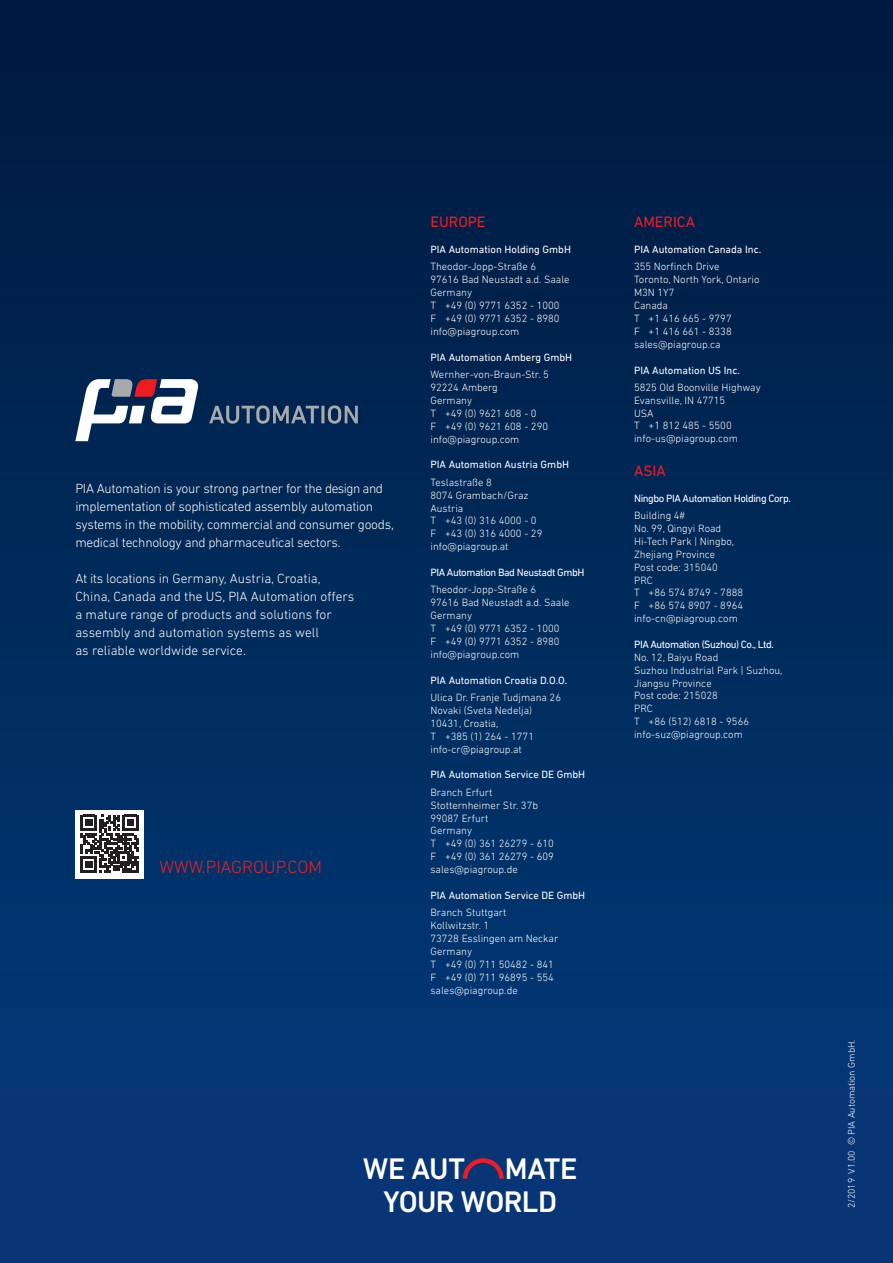
<style>
.page{position:relative;width:893px;height:1263px;background:#fff}
.page>*{position:absolute;margin:0;border:0;box-sizing:border-box;transform-origin:0 0}
.t1{font:500 30.3px/33px "DIN Next LT Pro";letter-spacing:-.02em;color:#fff}
.t2{font:300 18px "DIN Next LT Pro";color:#ee1d23}
.t3{font:15.3px "DIN Next LT Pro";color:#ee1d23}
.t4{font:300 13.5px/18px "DIN Next LT Pro";letter-spacing:-.02em;color:#fff}
.t5{font:300 13.5px/18px "DIN Next LT Pro";color:#fff}
.t6{font:300 10.8px/12.9px "DIN Next LT Pro";color:#fff}
.t7{font:10.8px "DIN Next LT Pro";color:#fff}
.t8{font:10.8px "DIN Next LT Pro";letter-spacing:-.04em;color:#fff}
.t9{font:300 9.9px "DIN Next LT Pro";color:#fff}
</style>
<div class="page">
<div style="left:0;top:0;width:893px;height:1263px;background:linear-gradient(to bottom,#001b3f,#053a7b)"></div>
<svg style="left:461px;top:1156px;width:45px;height:27px"></svg>
<div style="left:75px;top:810px;width:69px;height:68px;background:#fff"></div>
<svg style="left:81px;top:815px;width:58px;height:57px"></svg>
<svg style="left:209px;top:405px;width:149px;height:19px;background:#425975"></svg>
<svg style="left:75px;top:379px;width:125px;height:62px"></svg>
<p class="t4" style="left:75px;top:479px;width:320px">PIA Automation is your strong partner for the design and implementation of sophisticated assembly automation systems in the mobility, commercial and consumer goods, medical technology and pharmaceutical sectors.</p>
<p class="t5" style="left:75px;top:569px;width:280px">At its locations in Germany, Austria, Croatia, China, Canada and the US, PIA Automation offers a mature range of products and solutions for assembly and automation systems as well<br>as reliable worldwide service.</p>
<h2 class="t2" style="left:159px;top:857px;width:164px">WWW.PIAGROUP.COM</h2>
<h3 class="t3" style="left:430px;top:213px;width:57px">EUROPE</h3>
<p class="t7" style="left:430px;top:243px;width:142px">PIA Automation Holding GmbH</p>
<p class="t6" style="left:430px;top:260px;width:141px">Theodor-Jopp-Straße 6<br>97616 Bad Neustadt a.d. Saale<br>Germany<br>T +49 (0) 9771 6352 - 1000<br>F +49 (0) 9771 6352 - 8980 info@piagroup.com</p>
<p class="t7" style="left:430px;top:351px;width:143px">PIA Automation Amberg GmbH</p>
<p class="t6" style="left:430px;top:368px;width:120px">Wernher-von-Braun-Str. 5<br>92224 Amberg<br>Germany<br>T +49 (0) 9621 608 - 0<br>F +49 (0) 9621 608 - 290 info@piagroup.com</p>
<p class="t7" style="left:430px;top:458px;width:140px">PIA Automation Austria GmbH</p>
<p class="t6" style="left:430px;top:475px;width:113px">Teslastraße 8<br>8074 Grambach/Graz<br>Austria<br>T +43 (0) 316 4000 - 0<br>F +43 (0) 316 4000 - 29 info@piagroup.at</p>
<p class="t8" style="left:430px;top:566px;width:155px">PIA Automation Bad Neustadt GmbH</p>
<p class="t6" style="left:430px;top:583px;width:141px">Theodor-Jopp-Straße 6<br>97616 Bad Neustadt a.d. Saale<br>Germany<br>T +49 (0) 9771 6352 - 1000<br>F +49 (0) 9771 6352 - 8980 info@piagroup.com</p>
<p class="t7" style="left:430px;top:674px;width:138px">PIA Automation Croatia D.O.O.</p>
<p class="t6" style="left:430px;top:691px;width:132px">Ulica Dr. Franje Tudjmana 26<br>Novaki (Sveta Nedelja)<br>10431, Croatia,<br>T +385 (1) 264 - 1771 info-cr@piagroup.at</p>
<p class="t7" style="left:430px;top:768px;width:156px">PIA Automation Service DE GmbH</p>
<p class="t6" style="left:430px;top:785px;width:125px">Branch Erfurt<br>Stotternheimer Str. 37b<br>99087 Erfurt<br>Germany<br>T +49 (0) 361 26279 - 610<br>F +49 (0) 361 26279 - 609 sales@piagroup.de</p>
<p class="t7" style="left:430px;top:889px;width:156px">PIA Automation Service DE GmbH</p>
<p class="t6" style="left:430px;top:906px;width:129px">Branch Stuttgart<br>Kollwitzstr. 1<br>73728 Esslingen am Neckar<br>Germany<br>T +49 (0) 711 50482 - 841<br>F +49 (0) 711 96895 - 554 sales@piagroup.de</p>
<h3 class="t3" style="left:634px;top:213px;width:62px">AMERICA</h3>
<p class="t7" style="left:634px;top:243px;width:129px">PIA Automation Canada Inc.</p>
<p class="t6" style="left:634px;top:260px;width:127px">355 Norfinch Drive<br>Toronto, North York, Ontario<br>M3N 1Y7<br>Canada<br>T +1 416 665 - 9797<br>F +1 416 661 - 8338 sales@piagroup.ca</p>
<p class="t7" style="left:634px;top:364px;width:107px">PIA Automation US Inc.</p>
<p class="t6" style="left:634px;top:381px;width:128px">5825 Old Boonville Highway<br>Evansville, IN 47715<br>USA<br>T +1 812 485 - 5500 info-us@piagroup.com</p>
<h3 class="t3" style="left:634px;top:462px;width:33px">ASIA</h3>
<p class="t8" style="left:634px;top:492px;width:158px">Ningbo PIA Automation Holding Corp.</p>
<p class="t6" style="left:634px;top:509px;width:111px">Building 4#<br>No. 99, Qingyi Road<br>Hi-Tech Park | Ningbo,<br>Zhejiang Province<br>Post code: 315040<br>PRC<br>T +86 574 8749 - 7888<br>F +86 574 8907 - 8964 info-cn@piagroup.com</p>
<p class="t8" style="left:634px;top:638px;width:141px">PIA Automation (Suzhou) Co., Ltd.</p>
<p class="t6" style="left:634px;top:650px;width:150px">No. 12, Baiyu Road<br>Suzhou Industrial Park | Suzhou,<br>Jiangsu Province<br>Post code: 215028<br>PRC<br>T +86 (512) 6818 - 9566 info-suz@piagroup.com</p>
<h1 class="t1" style="left:363px;top:1152px;width:103px">WE AUT</h1>
<h1 class="t1" style="left:384px;top:1152px;width:195px;text-indent:121px">MATE<br>YOUR WORLD</h1>
<p class="t9" style="left:846px;top:1208px;width:170px;rotate:-90deg">2/2019 V1.00 © PIA Automation GmbH.</p>
</div>
